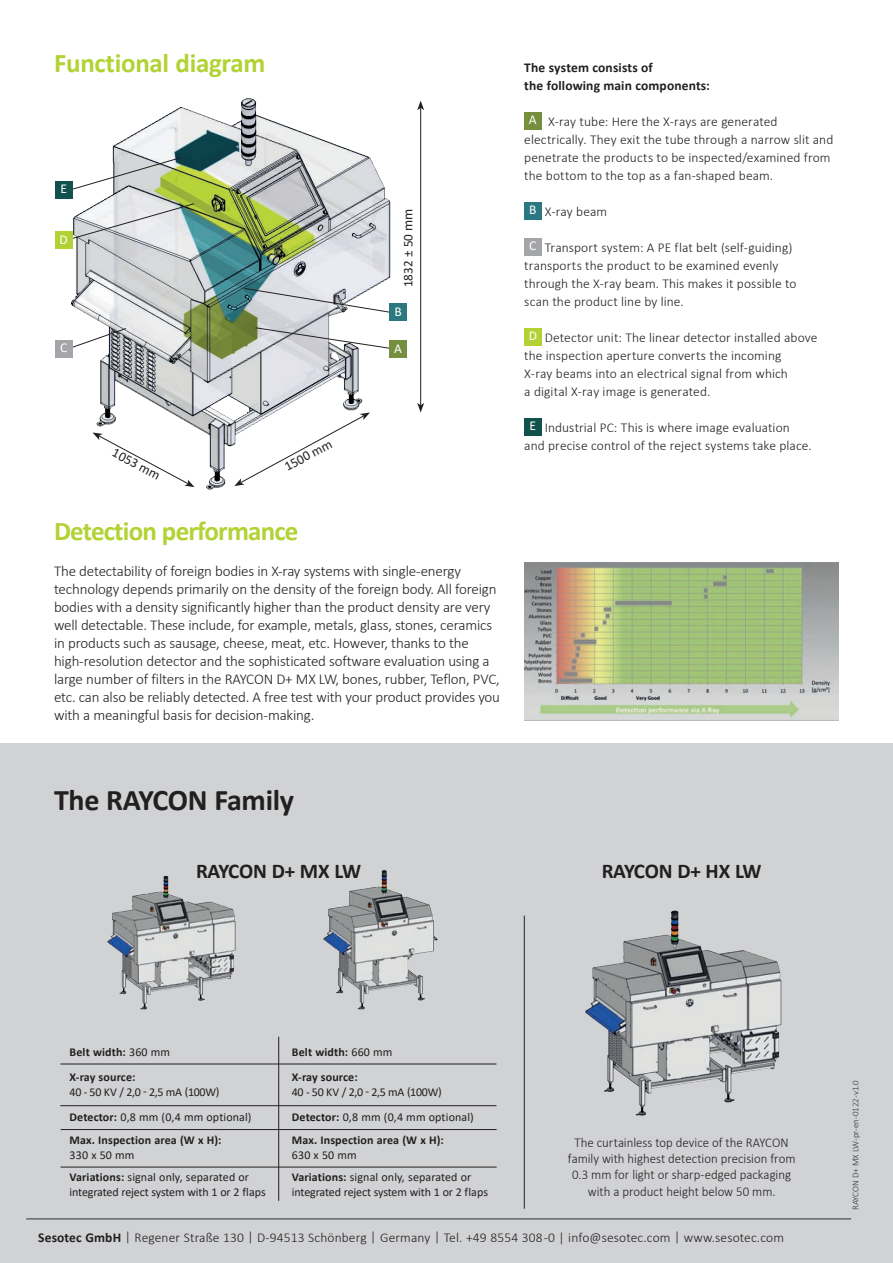
<style>
.page{position:relative;width:893px;height:1263px;background:#fff}
.page>*{position:absolute;margin:0;border:0;box-sizing:border-box;transform-origin:0 0}
.t1{font:700 30px "Calibri";letter-spacing:-.01em;color:#231f20}
.t2{font:700 27px "Calibri";letter-spacing:-.03em;color:#b3d234}
.t3{font:700 27px "Calibri";letter-spacing:-.01em;color:#b3d234}
.t4{font:700 21px "Calibri";letter-spacing:-.015em;color:#231f20}
.t5{font:300 15px/18px "Calibri";letter-spacing:-.01em;color:#231f20}
.t6{font:300 13.5px/18px "Calibri";letter-spacing:.005em;color:#231f20}
.t7{font:300 13.5px/16.2px "Calibri";letter-spacing:.005em;color:#231f20;text-align:center;scale:.95 1}
.t8{font:700 13.5px/18px "Calibri";letter-spacing:.01em;color:#231f20}
.t9{font:13.5px "Calibri";color:#231f20}
.t10{font:13.5px "Calibri";color:#fff}
.t11{font:13.2px "Calibri";color:#231f20}
.t12{font:12px/21.6px "Calibri";letter-spacing:.01em;color:#231f20}
.t13{font:700 12px/26px "Calibri";letter-spacing:.01em;color:#231f20}
.t14{font:12px "Calibri";letter-spacing:-.01em;color:#231f20}
.t15{font:12px "Calibri";letter-spacing:-.03em;color:#231f20}
.t16{font:300 9px "Calibri";color:#313538}
.s1{font-size:13.95px}
.s2{font-weight:400;color:#fff}
.s3{font-weight:400}
.s4{font-weight:700}
</style>
<div class="page">
<div style="left:0;top:743px;width:893px;height:520px;background:#d1d2d4"></div>
<img style="left:66px;top:98px;width:337px;height:392px">
<hr style="left:420px;top:108px;width:1px;height:297px;background:#231f20">
<svg style="left:417px;top:101px;width:7px;height:9px"></svg>
<svg style="left:417px;top:403px;width:7px;height:9px"></svg>
<svg style="left:234px;top:412px;width:136px;height:74px"></svg>
<svg style="left:93px;top:432px;width:102px;height:55px"></svg>
<svg style="left:71px;top:157px;width:111px;height:33px"></svg>
<svg style="left:71px;top:203px;width:124px;height:36px"></svg>
<svg style="left:71px;top:328px;width:56px;height:20px"></svg>
<svg style="left:244px;top:287px;width:147px;height:26px"></svg>
<svg style="left:255px;top:327px;width:136px;height:22px"></svg>
<div style="left:389px;top:340px;width:17px;height:18px;background:#768f3f"></div>
<div style="left:389px;top:304px;width:17px;height:17px;background:#2b7880"></div>
<div style="left:55px;top:340px;width:17px;height:17px;background:#a4a5a9"></div>
<div style="left:55px;top:231px;width:17px;height:18px;background:#b2d134"></div>
<div style="left:55px;top:181px;width:17px;height:18px;background:#11514e"></div>
<img style="left:107px;top:875px;width:129px;height:135px">
<img style="left:323px;top:870px;width:115px;height:140px">
<img style="left:585px;top:910px;width:197px;height:206px">
<hr style="left:26px;top:1219px;width:825px;height:1px;background:#2e3334">
<hr style="left:61px;top:1167px;width:436px;height:1px;background:#231f20">
<hr style="left:278px;top:1037px;width:1px;height:164px;background:#231f20">
<hr style="left:61px;top:1129px;width:436px;height:1px;background:#231f20">
<hr style="left:60px;top:1064px;width:436px;height:1px;background:#231f20">
<hr style="left:60px;top:1105px;width:436px;height:1px;background:#231f20">
<hr style="left:524px;top:915px;width:1px;height:294px;background:#231f20">
<img style="left:524px;top:563px;width:315px;height:157px">
<div style="left:524px;top:112px;width:17px;height:17px;background:#768f3f"></div>
<div style="left:524px;top:202px;width:17px;height:17px;background:#2b7880"></div>
<div style="left:524px;top:238px;width:17px;height:17px;background:#a4a5a9"></div>
<div style="left:524px;top:328px;width:17px;height:17px;background:#b2d134"></div>
<div style="left:524px;top:418px;width:17px;height:17px;background:#11514e"></div>
<h2 class="t3" style="left:54px;top:44px;width:213px">Functional diagram</h2>
<p class="t10" style="left:60px;top:180px;width:8px">E</p>
<p class="t10" style="left:60px;top:230px;width:10px">D</p>
<p class="t10" style="left:60px;top:338px;width:9px">C</p>
<p class="t9" style="left:118px;top:443px;width:54px;rotate:28deg">1053 mm</p>
<p class="t9" style="left:281px;top:459px;width:54px;rotate:-28deg">1500 mm</p>
<p class="t11" style="left:399px;top:287px;width:80px;rotate:-90deg">1832 ± 50 <span class="s1">mm</span></p>
<p class="t10" style="left:394px;top:302px;width:9px">B</p>
<p class="t10" style="left:394px;top:339px;width:9px">A</p>
<h2 class="t2" style="left:54px;top:512px;width:246px">Detection performance</h2>
<p class="t5" style="left:54px;top:562px;width:448px">The detectability of foreign bodies in X-ray systems with single-energy technology depends primarily on the density of the foreign body. All foreign bodies with a density significantly higher than the product density are very well detectable. These include, for example, metals, glass, stones, ceramics in products such as sausage, cheese, meat, etc. However, thanks to the high-resolution detector and the sophisticated software evaluation using a large number of filters in the RAYCON D+ MX LW, bones, rubber, Teflon, PVC, etc. can also be reliably detected. A free test with your product provides you with a meaningful basis for decision-making.</p>
<p class="t8" style="left:524px;top:58px;width:187px">The system consists of<br>the following main components:</p>
<p class="t6" style="left:524px;top:112px;width:311px;text-indent:5px"><span class="s2">A</span> X-ray tube: Here the X-rays are generated electrically. They exit the tube through a narrow slit and penetrate the products to be inspected/examined from the bottom to the top as a fan-shaped beam.</p>
<p class="t6" style="left:529px;top:202px;width:80px"><span class="s2">B</span> X-ray beam</p>
<p class="t6" style="left:524px;top:238px;width:274px;text-indent:5px"><span class="s2">C</span> Transport system: A PE flat belt (self-guiding) transports the product to be examined evenly through the X-ray beam. This makes it possible to scan the product line by line.</p>
<p class="t6" style="left:524px;top:328px;width:295px;text-indent:4px"><span class="s2">D</span> Detector unit: The linear detector installed above the inspection aperture converts the incoming<br>X-ray beams into an electrical signal from which<br>a digital X-ray image is generated.</p>
<p class="t6" style="left:524px;top:418px;width:289px;text-indent:5px"><span class="s2">E</span> Industrial PC: This is where image evaluation and precise control of the reject systems take place.</p>
<h1 class="t1" style="left:54px;top:779px;width:242px">The RAYCON Family</h1>
<h3 class="t4" style="left:196px;top:856px;width:166px">RAYCON D+ MX LW</h3>
<h3 class="t4" style="left:602px;top:856px;width:161px">RAYCON D+ HX LW</h3>
<p class="t13" style="left:70px;top:1038px;width:102px">Belt width: <span class="s3">360 mm<br></span>X-ray source:</p>
<p class="t12" style="left:70px;top:1080px;width:183px;line-height:24.6px">40 - 50 KV / 2,0 - 2,5 mA (100W)<br><span class="s4">Detector:</span> 0,8 mm (0,4 mm optional)</p>
<p class="t13" style="left:70px;top:1127px;width:154px">Max. Inspection area (W x H):</p>
<p class="t12" style="left:70px;top:1144px;width:181px">330 x 50 mm<br><span class="s4">Variations:</span> signal only, separated or</p>
<p class="t14" style="left:70px;top:1183px;width:198px">integrated reject system with 1 or 2 flaps</p>
<p class="t13" style="left:292px;top:1038px;width:102px">Belt width: <span class="s3">660 mm</span></p>
<p class="t13" style="left:292px;top:1064px;width:67px">X-ray source:</p>
<p class="t15" style="left:292px;top:1084px;width:151px">40 - 50 KV / 2,0 - 2,5 mA (100W)</p>
<p class="t13" style="left:292px;top:1105px;width:183px;line-height:23.1px">Detector: <span class="s3">0,8 mm (0,4 mm optional)<br></span>Max. Inspection area (W x H):</p>
<p class="t12" style="left:292px;top:1144px;width:181px">630 x 50 mm<br><span class="s4">Variations:</span> signal only, separated or</p>
<p class="t14" style="left:292px;top:1183px;width:198px">integrated reject system with 1 or 2 flaps</p>
<p class="t7" style="left:568px;top:1134px;width:241px">The curtainless top device of the RAYCON family with highest detection precision from 0.3 mm for light or sharp-edged packaging with a product height below 50 mm.</p>
<p class="t6" style="left:38px;top:1228px;width:747px"><span class="s4">Sesotec GmbH</span> | Regener Straße 130 | D-94513 Schönberg | Germany | Tel. +49 8554 308 -0 | info@sesotec.com | www.sesotec.com</p>
<p class="t16" style="left:850px;top:1210px;width:132px;rotate:-90deg">RAYCON D+ MX LW-pr-en-0122-v1.0</p>
</div>
